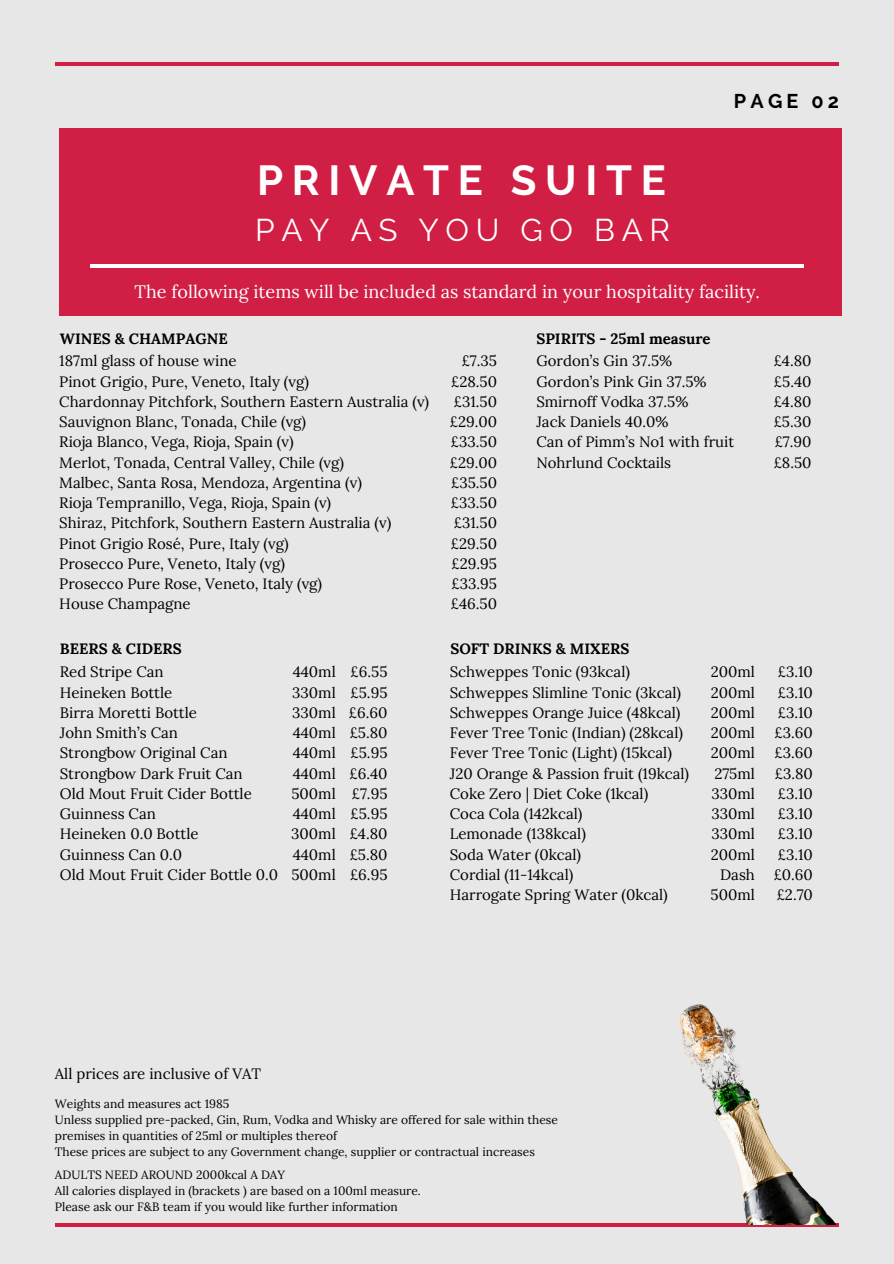
<style>
.page{position:relative;width:894px;height:1264px;background:#fff}
.page>*{position:absolute;margin:0;border:0;box-sizing:border-box;transform-origin:0 0}
.t1{font:700 41.85px "Raleway";letter-spacing:.21em;color:#fff}
.t2{font:31.35px "Raleway";letter-spacing:.21em;color:#fff}
.t3{font:700 19.8px "Raleway";letter-spacing:.21em;color:#000}
.t4{font:18px "Lora";color:#fff}
.t5{font:15px/20.2px "Lora";color:#000}
.t6{font:700 15px "Lora";color:#000}
.t7{font:12px/16px "Lora";color:#000}
</style>
<div class="page">
<div style="left:0;top:0;width:893px;height:1263px;background:#e7e7e7"></div>
<hr style="left:55px;top:62px;width:783px;height:4px;background:#d11e44">
<div style="left:59px;top:129px;width:782px;height:187px;background:#d11e44"></div>
<hr style="left:90px;top:264px;width:713px;height:3px;background:#fff">
<hr style="left:55px;top:1223px;width:783px;height:3px;background:#d11e44">
<img style="left:680px;top:1004px;width:159px;height:220px">
<h2 class="t1" style="left:257px;top:156px;width:410px">PRIVATE SUITE</h2>
<h2 class="t2" style="left:255px;top:212px;width:416px">PAY AS YOU GO BAR</h2>
<p class="t3" style="left:733px;top:89px;width:107px">PAGE 02</p>
<p class="t4" style="left:135px;top:280px;width:626px">The following items will be included as standard in your hospitality facility.</p>
<h6 class="t6" style="left:60px;top:328px;width:169px">WINES &amp; CHAMPAGNE</h6>
<h4 class="t6" style="left:536px;top:328px;width:176px">SPIRITS - 25ml measure</h4>
<h6 class="t5" style="left:59px;top:350px;width:371px">187ml glass of house wine<br>Pinot Grigio, Pure, Veneto, Italy (vg)<br>Chardonnay Pitchfork, Southern Eastern Australia (v)<br>Sauvignon Blanc, Tonada, Chile (vg)<br>Rioja Blanco, Vega, Rioja, Spain (v)<br>Merlot, Tonada, Central Valley, Chile (vg)<br>Malbec, Santa Rosa, Mendoza, Argentina (v)<br>Rioja Tempranillo, Vega, Rioja, Spain (v)<br>Shiraz, Pitchfork, Southern Eastern Australia (v)<br>Pinot Grigio Rosé, Pure, Italy (vg)<br>Prosecco Pure, Veneto, Italy (vg)<br>Prosecco Pure Rose, Veneto, Italy (vg)<br>House Champagne</h6>
<h6 class="t5" style="left:449px;top:350px;width:49px;text-align:justify;text-indent:12px">£7.35 £28.50 £31.50 £29.00 £33.50 £29.00 £35.50 £33.50 £31.50 £29.50 £29.95 £33.95 £46.50</h6>
<h1 class="t5" style="left:536px;top:350px;width:199px">Gordon’s Gin 37.5%<br>Gordon’s Pink Gin 37.5%<br>Smirnoff Vodka 37.5%<br>Jack Daniels 40.0%<br>Can of Pimm’s No1 with fruit<br>Nohrlund Cocktails</h1>
<p class="t5" style="left:773px;top:350px;width:39px;text-align:justify">£4.80 £5.40 £4.80 £5.30 £7.90 £8.50</p>
<h6 class="t6" style="left:60px;top:639px;width:123px">BEERS &amp; CIDERS</h6>
<h6 class="t6" style="left:450px;top:639px;width:180px">SOFT DRINKS &amp; MIXERS</h6>
<h6 class="t5" style="left:60px;top:661px;width:193px">Red Stripe Can<br>Heineken Bottle<br>Birra Moretti Bottle<br>John Smith’s Can<br>Strongbow Original Can<br>Strongbow Dark Fruit Can<br>Old Mout Fruit Cider Bottle<br>Guinness Can<br>Heineken 0.0 Bottle<br>Guinness Can 0.0</h6>
<h6 class="t5" style="left:60px;top:864px;width:220px">Old Mout Fruit Cider Bottle 0.0</h6>
<h4 class="t5" style="left:291px;top:661px;width:46px;text-align:justify">440ml 330ml 330ml 440ml 440ml 440ml 500ml 440ml 300ml 440ml 500ml</h4>
<h6 class="t5" style="left:349px;top:661px;width:40px;text-align:justify">£6.55 £5.95 £6.60 £5.80 £5.95 £6.40 £7.95 £5.95 £4.80 £5.80 £6.95</h6>
<h6 class="t5" style="left:710px;top:661px;width:46px;text-align:right">200ml<br>200ml<br>200ml<br>200ml<br>200ml<br>275ml<br>330ml<br>330ml<br>330ml<br>200ml<br>Dash<br>500ml</h6>
<h3 class="t5" style="left:449px;top:661px;width:241px">Schweppes Tonic (93kcal)<br>Schweppes Slimline Tonic (3kcal)<br>Schweppes Orange Juice (48kcal)<br>Fever Tree Tonic (Indian) (28kcal)<br>Fever Tree Tonic (Light) (15kcal)<br>J20 Orange &amp; Passion fruit (19kcal)<br>Coke Zero | Diet Coke (1kcal)<br>Coca Cola (142kcal)<br>Lemonade (138kcal)<br>Soda Water (0kcal)</h3>
<h4 class="t5" style="left:449px;top:864px;width:219px">Cordial (11-14kcal)<br>Harrogate Spring Water (0kcal)</h4>
<h5 class="t5" style="left:773px;top:661px;width:41px;text-align:justify">£3.10 £3.10 £3.10 £3.60 £3.60 £3.80 £3.10 £3.10 £3.10 £3.10 £0.60 £2.70</h5>
<p class="t5" style="left:55px;top:1063px;width:208px">All prices are inclusive of VAT</p>
<h6 class="t7" style="left:55px;top:1095px;width:176px">Weights and measures act 1985</h6>
<p class="t7" style="left:55px;top:1111px;width:504px">Unless supplied pre-packed, Gin, Rum, Vodka and Whisky are offered for sale within these premises in quantities of 25ml or multiples thereof</p>
<p class="t7" style="left:55px;top:1143px;width:481px">These prices are subject to any Government change, supplier or contractual increases</p>
<h6 class="t7" style="left:55px;top:1166px;width:232px">ADULTS NEED AROUND 2000kcal A DAY</h6>
<p class="t7" style="left:55px;top:1182px;width:367px">All calories displayed in (brackets ) are based on a 100ml measure.<br>Please ask our F&amp;B team if you would like further information</p>
</div>
